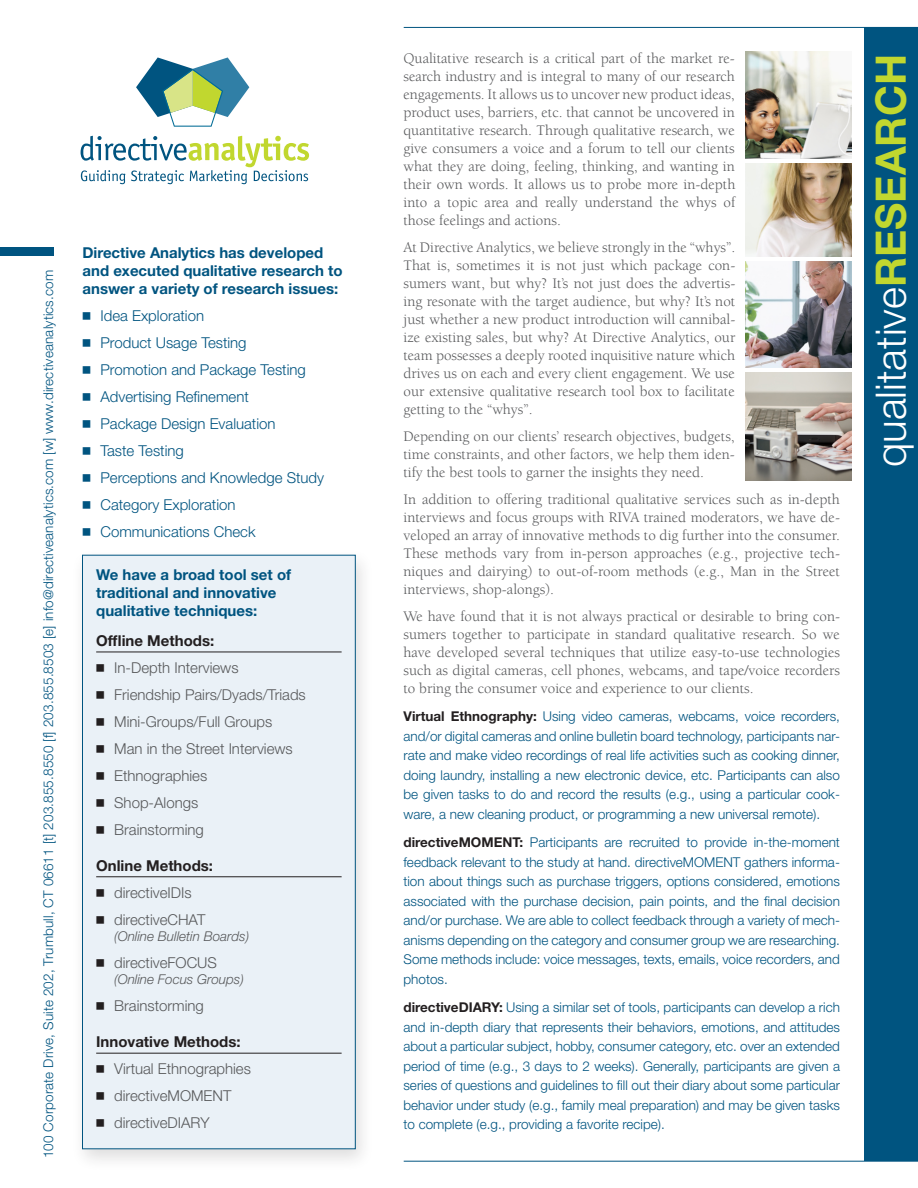
<style>
.page{position:relative;width:918px;height:1188px;background:#fff}
.page>*{position:absolute;margin:0;border:0;box-sizing:border-box;transform-origin:0 0}
.t1{font:300 42px "Helvetica Neue LT Std";color:#fff}
.body_copy_80__black{font:15px/18px "Berkeley";color:#57585a;text-align:justify}
.experience_list__bul{font:300 15px "Helvetica Neue LT Std";color:#57585a}
.experience_list__bul-2{font:300 15px "Helvetica Neue LT Std";color:#005480}
.heads{font:700 15px/18px "Helvetica Neue LT Std";color:#005480}
.heads-2{font:700 15px "Helvetica Neue LT Std";color:#231f20}
.body_copy{font:300 13.5px/19.5px "Helvetica Neue LT Std";color:#005480;text-align:justify}
.experience_list__bul-3{font:italic 300 13.5px "Helvetica Neue LT Std";color:#57585a}
.s1{font-family:"Universal Newswith Comm Pi";font-weight:400}
.s2{font-family:"Universal Newswith Comm Pi";font-weight:400;color:#231f20}
.s3{font-weight:700;color:#231f20}
.s4{font-weight:700;color:#c1d72f}
</style>
<div class="page">
<div style="left:70px;top:547px;width:303px;height:624px;background:#231f20;opacity:.15"></div>
<div style="left:82px;top:555px;width:273px;height:594px;background:#eaf1f7"></div>
<hr style="left:96px;top:652px;width:246px;height:1px;background:#231f20">
<hr style="left:96px;top:877px;width:246px;height:1px;background:#231f20">
<hr style="left:96px;top:1053px;width:246px;height:1px;background:#231f20">
<div style="left:82px;top:555px;width:274px;height:594px;border:1px solid #005480"></div>
<hr style="left:404px;top:27px;width:514px;height:1px;background:#005480">
<hr style="left:404px;top:1161px;width:514px;height:1px;background:#005480">
<div style="left:0;top:247px;width:54px;height:9px;background:#005480"></div>
<svg style="left:81px;top:136px;width:228px;height:48px"></svg>
<svg style="left:136px;top:57px;width:113px;height:70px"></svg>
<div style="left:864px;top:27px;width:54px;height:1134px;background:#005480"></div>
<img style="left:746px;top:164px;width:105px;height:92px">
<img style="left:746px;top:261px;width:105px;height:107px">
<img style="left:745px;top:51px;width:106px;height:108px">
<img style="left:745px;top:373px;width:106px;height:108px">
<p class="body_copy" style="left:38px;top:1158px;width:890px;rotate:-90deg">100 Corporate Drive, Suite 202, Trumbull, CT 06611 [t] 203.855.8550 [f] 203.855.8503 [e] info@directiveanalytics.com [w] www.directiveanalytics.com</p>
<p class="heads" style="left:82px;top:244px;width:262px">Directive Analytics has developed and executed qualitative research to answer a variety of research issues:</p>
<p class="experience_list__bul-2" style="left:82px;top:307px;width:123px"><span class="s1">N</span> Idea Exploration</p>
<p class="experience_list__bul-2" style="left:82px;top:334px;width:166px"><span class="s1">N</span> Product Usage Testing</p>
<p class="experience_list__bul-2" style="left:82px;top:361px;width:225px"><span class="s1">N</span> Promotion and Package Testing</p>
<p class="experience_list__bul-2" style="left:82px;top:388px;width:168px"><span class="s1">N</span> Advertising Refinement</p>
<p class="experience_list__bul-2" style="left:82px;top:415px;width:195px"><span class="s1">N</span> Package Design Evaluation</p>
<p class="experience_list__bul-2" style="left:82px;top:442px;width:103px"><span class="s1">N</span> Taste Testing</p>
<p class="experience_list__bul-2" style="left:82px;top:469px;width:243px"><span class="s1">N</span> Perceptions and Knowledge Study</p>
<p class="experience_list__bul-2" style="left:82px;top:496px;width:155px"><span class="s1">N</span> Category Exploration</p>
<p class="experience_list__bul-2" style="left:82px;top:523px;width:175px"><span class="s1">N</span> Communications Check</p>
<p class="heads" style="left:96px;top:565px;width:197px">We have a broad tool set of traditional and innovative qualitative techniques:</p>
<p class="heads-2" style="left:96px;top:631px;width:120px">Offline Methods:</p>
<p class="experience_list__bul" style="left:96px;top:658px;width:144px"><span class="s2">N</span> In-Depth Interviews</p>
<p class="experience_list__bul" style="left:96px;top:685px;width:211px"><span class="s2">N</span> Friendship Pairs/Dyads/Triads</p>
<p class="experience_list__bul" style="left:96px;top:712px;width:178px"><span class="s2">N</span> Mini-Groups/Full Groups</p>
<p class="experience_list__bul" style="left:96px;top:739px;width:198px"><span class="s2">N</span> Man in the Street Interviews</p>
<p class="experience_list__bul" style="left:96px;top:766px;width:113px"><span class="s2">N</span> Ethnographies</p>
<p class="experience_list__bul" style="left:96px;top:793px;width:104px"><span class="s2">N</span> Shop-Alongs</p>
<p class="experience_list__bul" style="left:96px;top:820px;width:109px"><span class="s2">N</span> Brainstorming</p>
<p class="heads-2" style="left:96px;top:856px;width:118px">Online Methods:</p>
<p class="experience_list__bul" style="left:96px;top:883px;width:97px"><span class="s2">N</span> directiveIDIs</p>
<p class="experience_list__bul" style="left:96px;top:910px;width:111px"><span class="s2">N</span> directiveCHAT</p>
<p class="experience_list__bul-3" style="left:114px;top:928px;width:137px">(Online Bulletin Boards)</p>
<p class="experience_list__bul" style="left:96px;top:953px;width:122px"><span class="s2">N</span> directiveFOCUS</p>
<p class="experience_list__bul-3" style="left:114px;top:971px;width:131px">(Online Focus Groups)</p>
<p class="experience_list__bul" style="left:96px;top:996px;width:109px"><span class="s2">N</span> Brainstorming</p>
<p class="heads-2" style="left:96px;top:1032px;width:146px">Innovative Methods:</p>
<p class="experience_list__bul" style="left:96px;top:1059px;width:156px"><span class="s2">N</span> Virtual Ethnographies</p>
<p class="experience_list__bul" style="left:96px;top:1086px;width:137px"><span class="s2">N</span> directiveMOMENT</p>
<p class="experience_list__bul" style="left:96px;top:1113px;width:115px"><span class="s2">N</span> directiveDIARY</p>
<p class="body_copy_80__black" style="left:404px;top:49px;width:333px">Qualitative research is a critical part of the market re&shy;search industry and is integral to many of our research engagements. It allows us to uncover new product ideas, product uses, barriers, etc. that cannot be uncovered in quantitative research. Through qualitative research, we give consumers a voice and a forum to tell our clients what they are doing, feeling, thinking, and wanting in their own words. It allows us to probe more in-depth into a topic area and really understand the whys of those feelings and actions.</p>
<p class="body_copy_80__black" style="left:404px;top:238px;width:333px">At Directive Analytics, we believe strongly in the “whys”.<br>That is, sometimes it is not just which package con&shy;sumers want, but why? It’s not just does the advertis&shy;ing resonate with the target audience, but why? It’s not just whether a new product introduction will cannibal&shy;ize existing sales, but why? At Directive Analytics, our team possesses a deeply rooted inquisitive nature which drives us on each and every client engagement. We use our extensive qualitative research tool box to facilitate getting to the “whys”.</p>
<p class="body_copy_80__black" style="left:404px;top:427px;width:333px">Depending on our clients’ research objectives, budgets, time constraints, and other factors, we help them iden&shy;tify the best tools to garner the insights they need.</p>
<p class="body_copy_80__black" style="left:404px;top:490px;width:438px">In addition to offering traditional qualitative services such as in-depth interviews and focus groups with RIVA trained moderators, we have de&shy;veloped an array of innovative methods to dig further into the consumer.<br>These methods vary from in-person approaches (e.g., projective tech&shy;niques and dairying) to out-of-room methods (e.g., Man in the Street interviews, shop-alongs).</p>
<p class="body_copy_80__black" style="left:404px;top:607px;width:438px">We have found that it is not always practical or desirable to bring con&shy;sumers together to participate in standard qualitative research. So we have developed several techniques that utilize easy-to-use technologies such as digital cameras, cell phones, webcams, and tape/voice recorders to bring the consumer voice and experience to our clients.</p>
<p class="body_copy" style="left:404px;top:706px;width:438px"><span class="s3">Virtual Ethnography:</span> Using video cameras, webcams, voice recorders, and/or digital cameras and online bulletin board technology, participants nar&shy;rate and make video recordings of real life activities such as cooking dinner, doing laundry, installing a new electronic device, etc. Participants can also be given tasks to do and record the results (e.g., using a particular cook&shy;ware, a new cleaning product, or programming a new universal remote).</p>
<p class="body_copy" style="left:404px;top:832px;width:438px"><span class="s3">directiveMOMENT:</span> Participants are recruited to provide in-the-moment feedback relevant to the study at hand. directiveMOMENT gathers informa&shy;tion about things such as purchase triggers, options considered, emotions associated with the purchase decision, pain points, and the final decision and/or purchase. We are able to collect feedback through a variety of mech&shy;anisms depending on the category and consumer group we are researching.<br>Some methods include: voice messages, texts, emails, voice recorders, and photos.</p>
<p class="body_copy" style="left:404px;top:997px;width:438px"><span class="s3">directiveDIARY:</span> Using a similar set of tools, participants can develop a rich and in-depth diary that represents their behaviors, emotions, and attitudes about a particular subject, hobby, consumer category, etc. over an extended period of time (e.g., 3 days to 2 weeks). Generally, participants are given a series of questions and guidelines to fill out their diary about some particular behavior under study (e.g., family meal preparation) and may be given tasks to complete (e.g., providing a favorite recipe).</p>
<p class="t1" style="left:865px;top:467px;width:415px;rotate:-90deg">qualitative<span class="s4">research</span></p>
</div>
